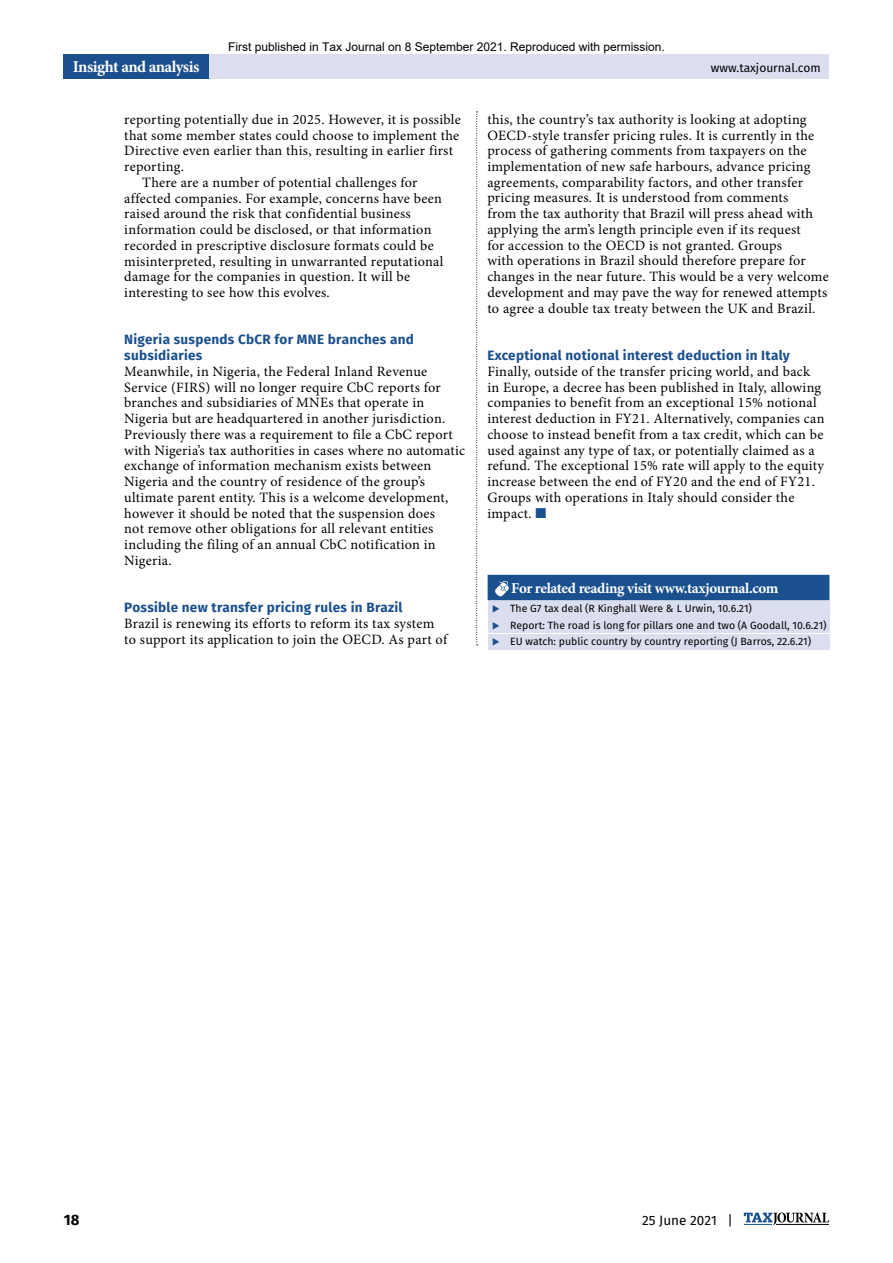
<style>
.page{position:relative;width:893px;height:1263px;background:#fff}
.page>*{position:absolute;margin:0;border:0;box-sizing:border-box;transform-origin:0 0}
.t1{font:700 16.5px "Minion Pro";letter-spacing:-.035em;color:#fff}
.t2{font:700 15px "Minion Pro";letter-spacing:-.025em;color:#fff}
.t3{font:700 15px "Fira Sans";color:#000}
.t4{font:14.25px/15.8px "Minion Pro";letter-spacing:.02em;color:#000}
.t5{font:700 13.5px/15.8px "Fira Sans";letter-spacing:.02em;color:#1b508e}
.t6{font:13.5px "Fira Sans";color:#000}
.t7{font:12px "Arial";color:#000}
.t8{font:12px "Fira Sans";color:#000}
.t9{font:10.5px/16.5px "Fira Sans";color:#000}
.s1{color:#1b508e}
</style>
<div class="page">
<svg style="left:476px;top:112px;width:2px;height:533px"></svg>
<div style="left:488px;top:575px;width:341px;height:25px;background:#1b508e"></div>
<div style="left:488px;top:601px;width:341px;height:15px;background:#dadeee"></div>
<div style="left:488px;top:617px;width:341px;height:16px;background:#dadeee"></div>
<div style="left:488px;top:634px;width:341px;height:15px;background:#dadeee"></div>
<svg style="left:495px;top:581px;width:14px;height:16px"></svg>
<svg style="left:744px;top:1212px;width:85px;height:13px"></svg>
<hr style="left:776px;top:1224px;width:53px;height:1px;background:#000">
<div style="left:64px;top:54px;width:765px;height:24px;background:#dadeee"></div>
<div style="left:64px;top:54px;width:145px;height:24px;background:#1b508e"></div>
<p class="t7" style="left:228px;top:39px;width:438px">First published in Tax Journal on 8 September 2021. Reproduced with permission.</p>
<p class="t1" style="left:73px;top:55px;width:128px">Insight and analysis</p>
<p class="t8" style="left:711px;top:58px;width:111px">www.taxjournal.com</p>
<p class="t4" style="left:124px;top:111px;width:338px">reporting potentially due in 2025. However, it is possible</p>
<p class="t4" style="left:124px;top:127px;width:336px">that some member states could choose to implement the</p>
<p class="t4" style="left:124px;top:143px;width:330px">Directive even earlier than this, resulting in earlier first</p>
<p class="t4" style="left:124px;top:159px;width:61px">reporting.</p>
<p class="t4" style="left:142px;top:174px;width:277px">There are a number of potential challenges for</p>
<p class="t4" style="left:124px;top:190px;width:319px">affected companies. For example, concerns have been</p>
<p class="t4" style="left:124px;top:206px;width:288px">raised around the risk that confidential business</p>
<p class="t4" style="left:124px;top:222px;width:309px">information could be disclosed, or that information</p>
<p class="t4" style="left:124px;top:237px;width:311px">recorded in prescriptive disclosure formats could be</p>
<p class="t4" style="left:124px;top:253px;width:321px">misinterpreted, resulting in unwarranted reputational</p>
<p class="t4" style="left:124px;top:269px;width:287px">damage for the companies in question. It will be</p>
<p class="t4" style="left:124px;top:285px;width:207px">interesting to see how this evolves.</p>
<p class="t5" style="left:124px;top:331px;width:291px">Nigeria suspends CbCR for MNE branches and subsidiaries</p>
<p class="t4" style="left:124px;top:363px;width:342px">Meanwhile, in Nigeria, the Federal Inland Revenue Service (FIRS) will no longer require CbC reports for branches and subsidiaries of MNEs that operate in Nigeria but are headquartered in another jurisdiction.<br>Previously there was a requirement to file a CbC report with Nigeria’s tax authorities in cases where no automatic exchange of information mechanism exists between Nigeria and the country of residence of the group’s ultimate parent entity. This is a welcome development, however it should be noted that the suspension does<br>not remove other obligations for all relevant entities including the filing of an annual CbC notification in Nigeria.</p>
<p class="t5" style="left:124px;top:598px;width:280px">Possible new transfer pricing rules in Brazil</p>
<p class="t4" style="left:124px;top:615px;width:324px">Brazil is renewing its efforts to reform its tax system to support its application to join the OECD. As part of</p>
<p class="t4" style="left:487px;top:111px;width:343px">this, the country’s tax authority is looking at adopting OECD-style transfer pricing rules. It is currently in the process of gathering comments from taxpayers on the implementation of new safe harbours, advance pricing agreements, comparability factors, and other transfer pricing measures. It is understood from comments<br>from the tax authority that Brazil will press ahead with applying the arm’s length principle even if its request<br>for accession to the OECD is not granted. Groups<br>with operations in Brazil should therefore prepare for changes in the near future. This would be a very welcome development and may pave the way for renewed attempts to agree a double tax treaty between the UK and Brazil.</p>
<p class="t5" style="left:487px;top:346px;width:304px">Exceptional notional interest deduction in Italy</p>
<p class="t4" style="left:487px;top:363px;width:339px">Finally, outside of the transfer pricing world, and back in Europe, a decree has been published in Italy, allowing companies to benefit from an exceptional 15% notional interest deduction in FY21. Alternatively, companies can choose to instead benefit from a tax credit, which can be used against any type of tax, or potentially claimed as a refund. The exceptional 15% rate will apply to the equity increase between the end of FY20 and the end of FY21.<br>Groups with operations in Italy should consider the impact. <span class="s1">■</span></p>
<p class="t2" style="left:511px;top:577px;width:269px">For related reading visit www.taxjournal.com</p>
<p class="t9" style="left:510px;top:600px;width:318px">The G7 tax deal (R Kinghall Were &amp; L Urwin, 10.6.21)<br>Report: The road is long for pillars one and two (A Goodall, 10.6.21)<br>EU watch: public country by country reporting (J Barros, 22.6.21)</p>
<p class="t3" style="left:64px;top:1207px;width:17px">18</p>
<p class="t6" style="left:642px;top:1210px;width:92px">25 June 2021 |</p>
</div>
